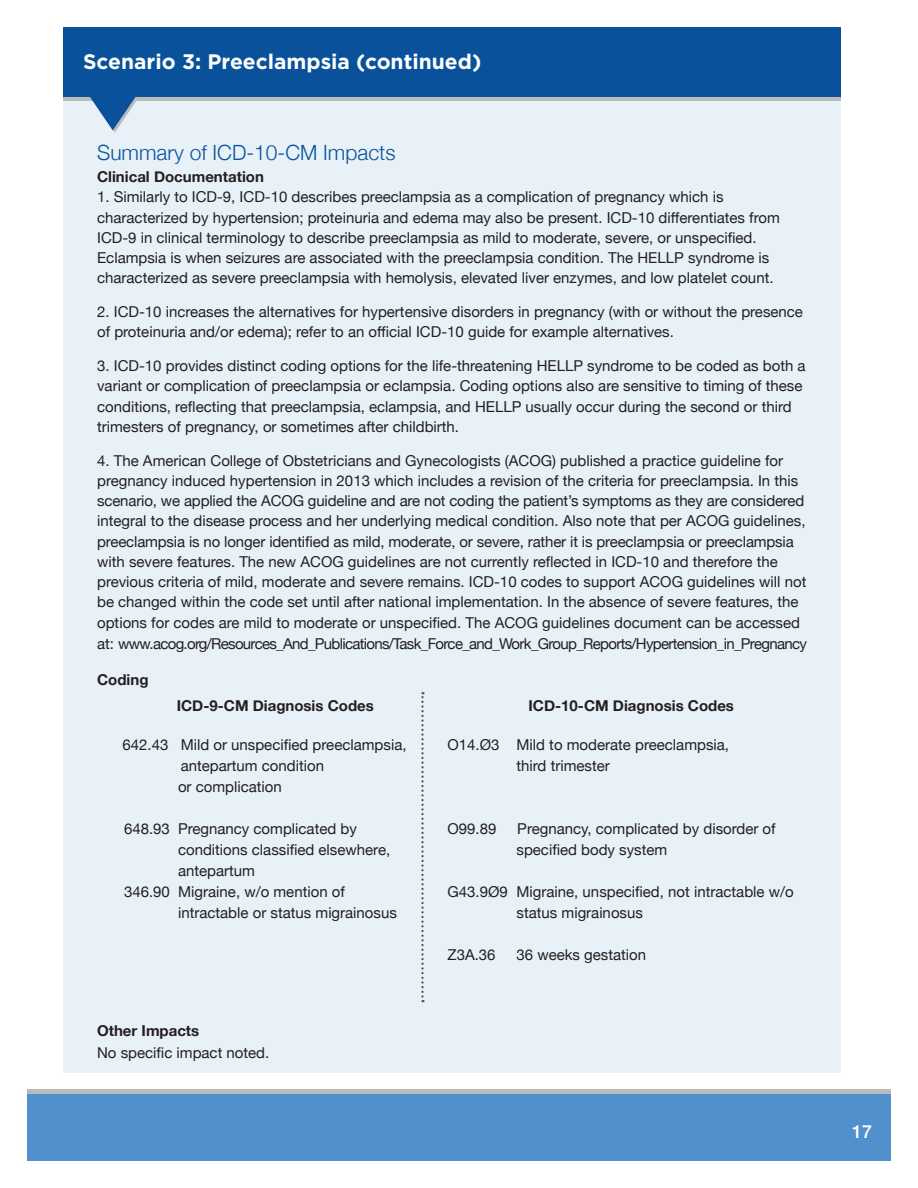
<style>
.page{position:relative;width:918px;height:1188px;background:#fff}
.page>*{position:absolute;margin:0;border:0;box-sizing:border-box;transform-origin:0 0}
.t1{font:700 21px "Gotham";color:#fff}
.t2{font:300 21px "Helvetica Neue";color:#09529b}
.t3{font:500 18px "Helvetica Neue";color:#fff}
.t4{font:15px/20.4px "Helvetica Neue";color:#231f20}
.t5{font:700 15px "Helvetica Neue";color:#231f20}
</style>
<div class="page">
<div style="left:27px;top:1089px;width:864px;height:65px;background:linear-gradient(to right,#bababa,#bababa)"></div>
<div style="left:27px;top:1095px;width:864px;height:66px;background:#5090cc"></div>
<div style="left:63px;top:92px;width:778px;height:980px;background:#e8f1f7"></div>
<div style="left:63px;top:46px;width:778px;height:55px;background:#bababa"></div>
<svg style="left:90px;top:97px;width:46px;height:36px"></svg>
<div style="left:63px;top:27px;width:778px;height:70px;background:#09529b"></div>
<svg style="left:421px;top:692px;width:3px;height:310px"></svg>
<h1 class="t1" style="left:83px;top:49px;width:400px">Scenario 3: Preeclampsia (continued)</h1>
<p class="t2" style="left:97px;top:135px;width:300px">Summary of ICD-10-CM Impacts</p>
<p class="t5" style="left:97px;top:165px;width:168px">Clinical Documentation</p>
<p class="t4" style="left:97px;top:188px;width:684px">1. Similarly to ICD-9, ICD-10 describes preeclampsia as a complication of pregnancy which is characterized by hypertension; proteinuria and edema may also be present. ICD-10 differentiates from ICD-9 in clinical terminology to describe preeclampsia as mild to moderate, severe, or unspecified.<br>Eclampsia is when seizures are associated with the preeclampsia condition. The HELLP syndrome is characterized as severe preeclampsia with hemolysis, elevated liver enzymes, and low platelet count.</p>
<p class="t4" style="left:97px;top:302px;width:707px">2. ICD-10 increases the alternatives for hypertensive disorders in pregnancy (with or without the presence of proteinuria and/or edema); refer to an official ICD-10 guide for example alternatives.</p>
<p class="t4" style="left:97px;top:356px;width:710px">3. ICD-10 provides distinct coding options for the life-threatening HELLP syndrome to be coded as both a variant or complication of preeclampsia or eclampsia. Coding options also are sensitive to timing of these conditions, reflecting that preeclampsia, eclampsia, and HELLP usually occur during the second or third trimesters of pregnancy, or sometimes after childbirth.</p>
<p class="t4" style="left:97px;top:451px;width:711px">4. The American College of Obstetricians and Gynecologists (ACOG) published a practice guideline for pregnancy induced hypertension in 2013 which includes a revision of the criteria for preeclampsia. In this scenario, we applied the ACOG guideline and are not coding the patient’s symptoms as they are considered integral to the disease process and her underlying medical condition. Also note that per ACOG guidelines, preeclampsia is no longer identified as mild, moderate, or severe, rather it is preeclampsia or preeclampsia with severe features. The new ACOG guidelines are not currently reflected in ICD-10 and therefore the previous criteria of mild, moderate and severe remains. ICD-10 codes to support ACOG guidelines will not be changed within the code set until after national implementation. In the absence of severe features, the options for codes are mild to moderate or unspecified. The ACOG guidelines document can be accessed at: www.acog.org/Resources_And_Publications/Task_Force_and_Work_Group_Reports/Hypertension_in_Pregnancy</p>
<p class="t5" style="left:97px;top:667px;width:53px">Coding</p>
<p class="t5" style="left:177px;top:694px;width:199px">ICD-9-CM Diagnosis Codes</p>
<p class="t4" style="left:178px;top:735px;width:230px;line-height:21px;text-indent:-56px">642.43 Mild or unspecified preeclampsia, antepartum condition<br>or complication</p>
<p class="t4" style="left:124px;top:820px;width:234px">648.93 Pregnancy complicated by</p>
<p class="t4" style="left:178px;top:841px;width:214px">conditions classified elsewhere,</p>
<p class="t4" style="left:178px;top:862px;width:78px">antepartum</p>
<p class="t4" style="left:124px;top:883px;width:222px">346.90 Migraine, w/o mention of</p>
<p class="t4" style="left:178px;top:904px;width:220px">intractable or status migrainosus</p>
<p class="t5" style="left:97px;top:1018px;width:104px">Other Impacts</p>
<p class="t4" style="left:97px;top:1043px;width:174px">No specific impact noted.</p>
<p class="t5" style="left:529px;top:694px;width:207px">ICD-10-CM Diagnosis Codes</p>
<p class="t4" style="left:517px;top:735px;width:214px;line-height:21px;text-indent:-69px">O14.Ø3 Mild to moderate preeclampsia, third trimester</p>
<p class="t4" style="left:448px;top:820px;width:50px">O99.89</p>
<p class="t4" style="left:517px;top:819px;width:261px;line-height:21px">Pregnancy, complicated by disorder of specified body system</p>
<p class="t4" style="left:517px;top:882px;width:279px;line-height:21px;text-indent:-69px">G43.9Ø9 Migraine, unspecified, not intractable w/o status migrainosus</p>
<p class="t4" style="left:448px;top:946px;width:50px">Z3A.36</p>
<p class="t4" style="left:517px;top:946px;width:131px">36 weeks gestation</p>
<p class="t3" style="left:852px;top:1117px;width:22px">17</p>
</div>
